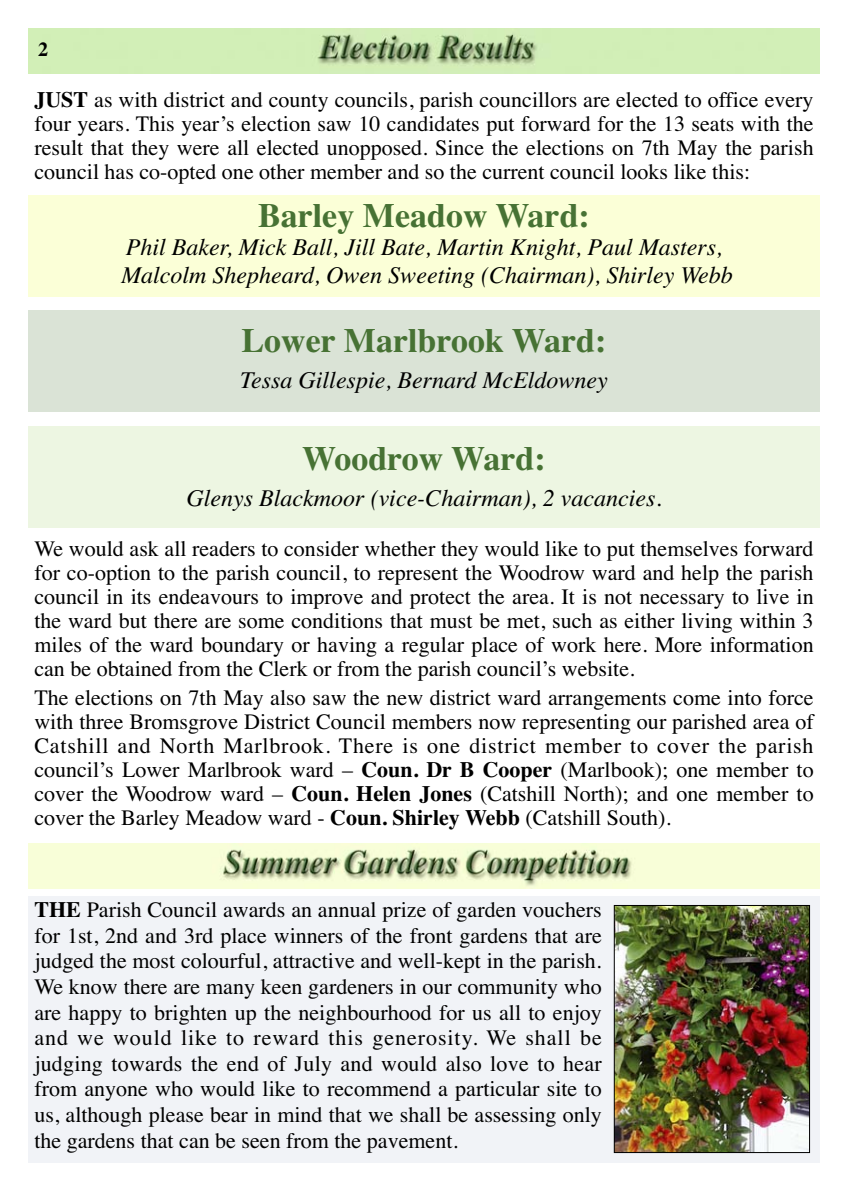
<style>
.page{position:relative;width:848px;height:1191px;background:#fff}
.page>*{position:absolute;margin:0;border:0;box-sizing:border-box;transform-origin:0 0}
.t1{font:700 34px "Times";color:#477234}
.t2{font:italic 24px/28px "Times";color:#000}
.t3{font:22px/24px "Times";color:#000;text-align:justify}
.t4{font:700 20px "Times";color:#000}
.s1{font-weight:700}
</style>
<div class="page">
<div style="left:28px;top:896px;width:791px;height:266px;background:#f1f3f7"></div>
<img style="left:28px;top:28px;width:791px;height:46px">
<img style="left:28px;top:843px;width:791px;height:45px">
<div style="left:28px;top:196px;width:791px;height:101px;background:#fbffd7"></div>
<div style="left:28px;top:310px;width:791px;height:102px;background:#dae3d6"></div>
<div style="left:28px;top:426px;width:791px;height:101px;background:#edf6e2"></div>
<img style="left:615px;top:907px;width:193px;height:244px">
<div style="left:613px;top:905px;width:197px;height:248px;border:1px solid #000"></div>
<p class="t4" style="left:38px;top:37px;width:11px">2</p>
<p class="t3" style="left:34px;top:88px;width:780px"><span class="s1">JUST</span> as with district and county councils, parish councillors are elected to office every four years. This year’s election saw 10 candidates put forward for the 13 seats with the result that they were all elected unopposed. Since the elections on 7th May the parish council has co-opted one other member and so the current council looks like this:</p>
<h1 class="t1" style="left:258px;top:195px;width:333px">Barley Meadow Ward:</h1>
<p class="t2" style="left:121px;top:233px;width:613px">Phil Baker, Mick Ball, Jill Bate, Martin Knight, Paul Masters,<br>Malcolm Shepheard, Owen Sweeting (Chairman), Shirley Webb</p>
<h1 class="t1" style="left:241px;top:320px;width:366px">Lower Marlbrook Ward:</h1>
<p class="t2" style="left:240px;top:365px;width:369px">Tessa Gillespie, Bernard McEldowney</p>
<h1 class="t1" style="left:302px;top:438px;width:245px">Woodrow Ward:</h1>
<p class="t2" style="left:187px;top:483px;width:476px">Glenys Blackmoor (vice-Chairman), 2 vacancies.</p>
<p class="t3" style="left:34px;top:536px;width:780px">We would ask all readers to consider whether they would like to put themselves forward for co-option to the parish council, to represent the Woodrow ward and help the parish council in its endeavours to improve and protect the area. It is not necessary to live in the ward but there are some conditions that must be met, such as either living within 3 miles of the ward boundary or having a regular place of work here. More information can be obtained from the Clerk or from the parish council’s website.</p>
<p class="t3" style="left:34px;top:686px;width:780px">The elections on 7th May also saw the new district ward arrangements come into force with three Bromsgrove District Council members now representing our parished area of Catshill and North Marlbrook. There is one district member to cover the parish council’s Lower Marlbrook ward – <span class="s1">Coun. Dr B Cooper</span> (Marlbook); one member to cover the Woodrow ward – <span class="s1">Coun. Helen Jones</span> (Catshill North); and one member to cover the Barley Meadow ward - <span class="s1">Coun. Shirley Webb</span> (Catshill South).</p>
<p class="t3" style="left:34px;top:896px;width:569px;line-height:25.6px"><span class="s1">THE</span> Parish Council awards an annual prize of garden vouchers for 1st, 2nd and 3rd place winners of the front gardens that are judged the most colourful, attractive and well-kept in the parish.<br>We know there are many keen gardeners in our community who are happy to brighten up the neighbourhood for us all to enjoy and we would like to reward this generosity. We shall be judging towards the end of July and would also love to hear from anyone who would like to recommend a particular site to us, although please bear in mind that we shall be assessing only the gardens that can be seen from the pavement.</p>
</div>
